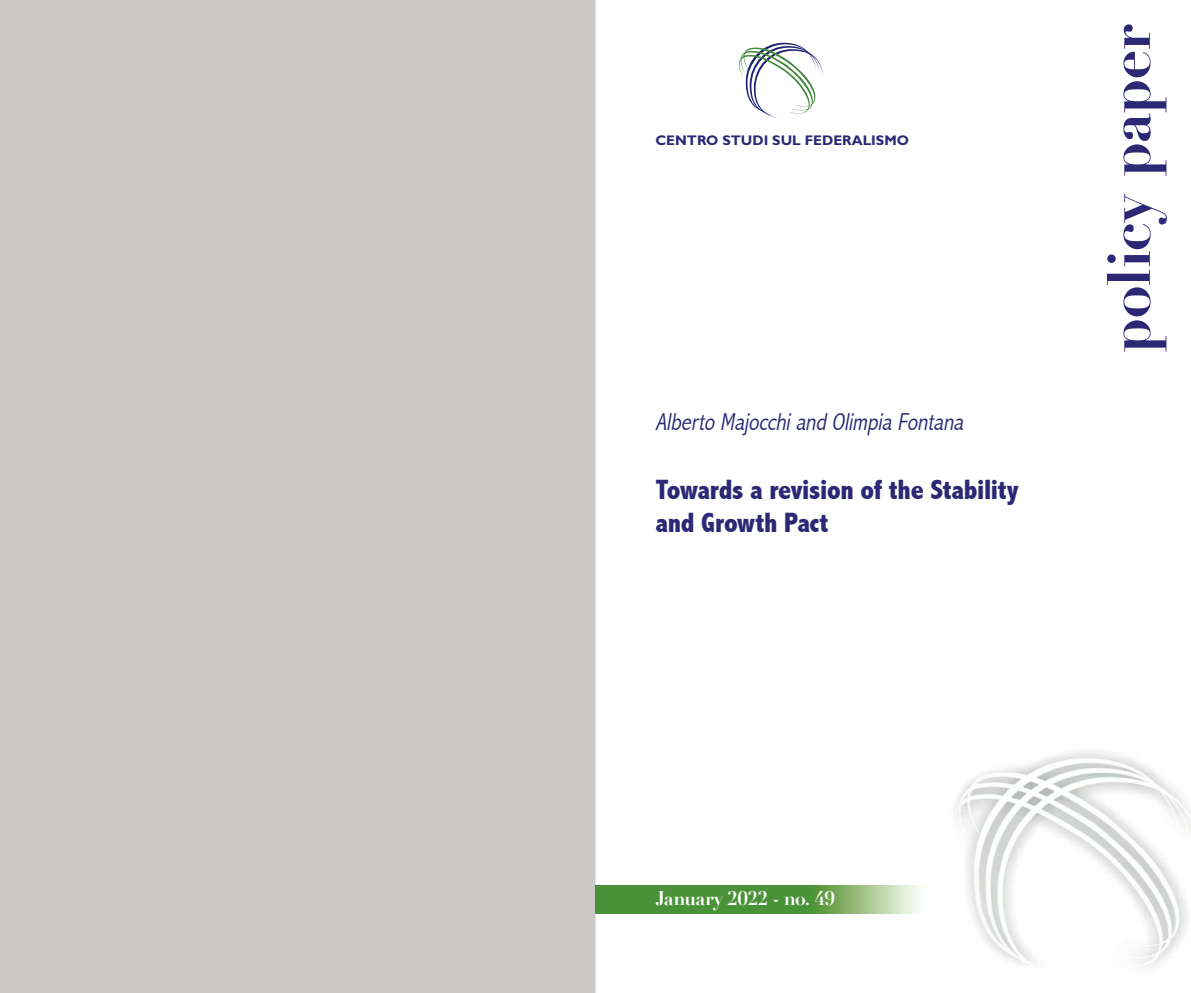
<style>
.page{position:relative;width:1191px;height:993px;background:#fff}
.page>*{position:absolute;margin:0;border:0;box-sizing:border-box;transform-origin:0 0}
.t1{font:700 59.5px "Didot";letter-spacing:-.02em;color:#2c2875}
.t2{font:800 condensed 28px "Abadi";letter-spacing:-.01em;color:#2c2875}
.t3{font:italic 300 condensed 24.5px "Abadi";color:#2c2875}
.t4{font:700 19.25px "Didot";letter-spacing:-.035em;color:#fff}
.t5{font:700 14px "Gill Sans";color:#2c2875}
</style>
<div class="page">
<div style="left:1px;top:1px;width:593px;height:990px;background:#cbc8c8"></div>
<svg style="left:738px;top:43px;width:85px;height:75px"></svg>
<svg style="left:595px;top:884px;width:324px;height:29px;background:#6da55a"></svg>
<img style="left:954px;top:751px;width:237px;height:217px">
<p class="t5" style="left:655px;top:132px;width:255px">CENTRO STUDI SUL FEDERALISMO</p>
<p class="t3" style="left:655px;top:407px;width:314px">Alberto Majocchiand Olimpia Fontana</p>
<p class="t2" style="left:655px;top:473px;width:365px">Towards a revision of the Stability</p>
<p class="t2" style="left:655px;top:506px;width:175px">and Growth Pact</p>
<p class="t1" style="left:1092px;top:353px;width:330px;rotate:-90deg">policy paper</p>
<p class="t4" style="left:655px;top:885px;width:181px">January 2022 - no. 49</p>
</div>
